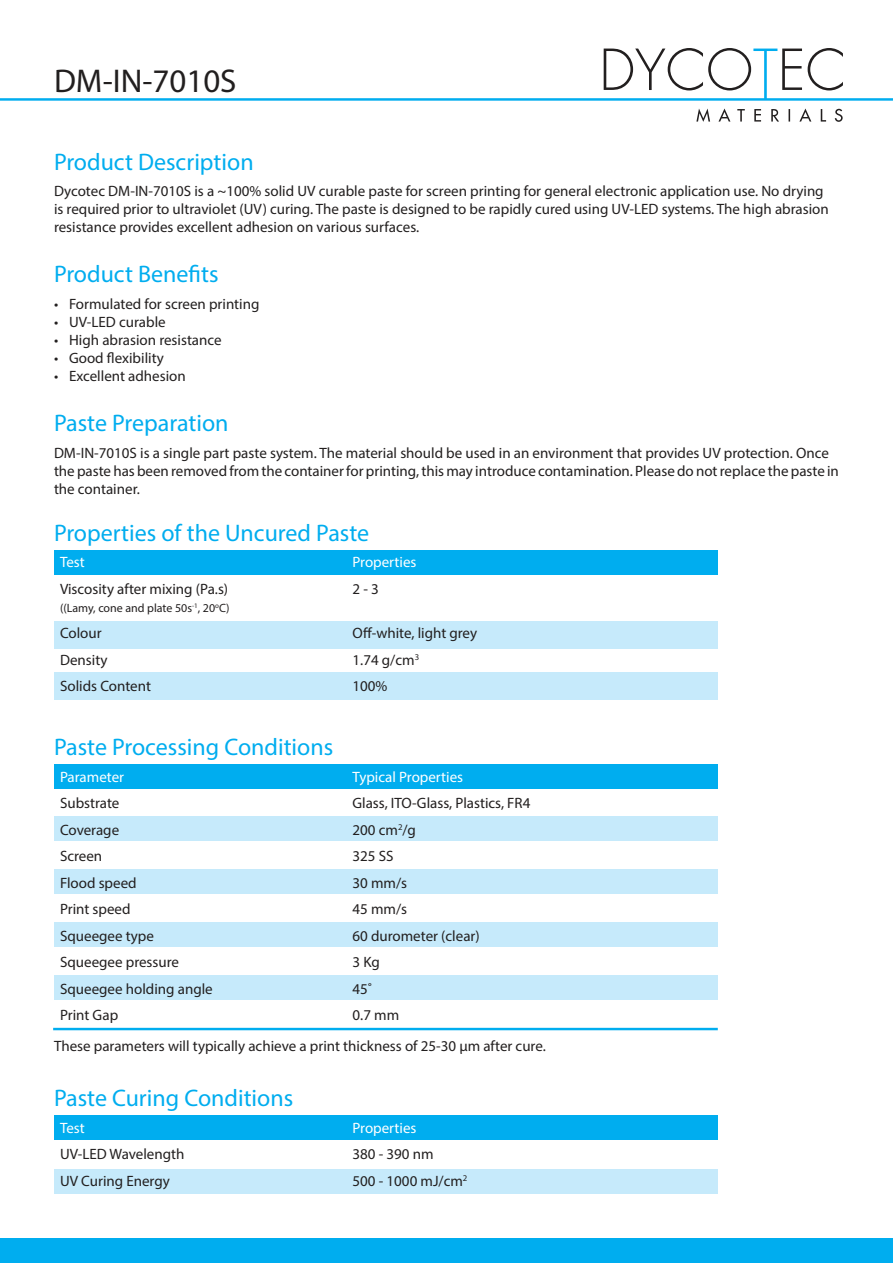
<style>
.page{position:relative;width:893px;height:1263px;background:#fff}
.page>*{position:absolute;margin:0;border:0;box-sizing:border-box;transform-origin:0 0}
.t1{font:33px "Myriad Pro";color:#221f1f}
.t2{font:24px "Myriad Pro";color:#00adef}
.t3{font:15px/18px "Myriad Pro";color:#221f1f}
.t4{font:15px "Myriad Pro";color:#fff}
.t5{font:12px "Myriad Pro";color:#221f1f}
</style>
<div class="page">
<div style="left:55px;top:672px;width:663px;height:27px;background:#c6eafb"></div>
<div style="left:54px;top:764px;width:664px;height:25px;background:#00adef"></div>
<div style="left:54px;top:1115px;width:664px;height:25px;background:#00adef"></div>
<div style="left:54px;top:816px;width:664px;height:25px;background:#c6eafb"></div>
<div style="left:54px;top:1169px;width:664px;height:25px;background:#c6eafb"></div>
<div style="left:54px;top:975px;width:664px;height:24px;background:#c6eafb"></div>
<div style="left:54px;top:869px;width:664px;height:25px;background:#c6eafb"></div>
<div style="left:54px;top:922px;width:664px;height:25px;background:#c6eafb"></div>
<div style="left:54px;top:550px;width:664px;height:25px;background:#00adef"></div>
<div style="left:0;top:1238px;width:893px;height:25px;background:#00adef"></div>
<div style="left:54px;top:621px;width:664px;height:28px;background:#c6eafb"></div>
<hr style="left:0;top:98px;width:893px;height:3px;background:#00adef">
<svg style="left:696px;top:109px;width:147px;height:13px"></svg>
<svg style="left:604px;top:48px;width:239px;height:51px"></svg>
<hr style="left:53px;top:1028px;width:665px;height:2px;background:#00adef">
<h1 class="t1" style="left:54px;top:68px;width:184px">DM-IN-7010S</h1>
<h2 class="t2" style="left:54px;top:152px;width:201px">Product Description</h2>
<p class="t3" style="left:54px;top:183px;width:776px">Dycotec DM-IN-7010S is a ~100% solid UV curable paste for screen printing for general electronic application use. No drying is required prior to ultraviolet (UV) curing. The paste is designed to be rapidly cured using UV-LED systems. The high abrasion resistance provides excellent adhesion on various surfaces.</p>
<h2 class="t2" style="left:54px;top:265px;width:166px">Product Benefits</h2>
<p class="t3" style="left:54px;top:296px;width:207px">• Formulated for screen printing</p>
<p class="t3" style="left:54px;top:314px;width:113px">• UV-LED curable</p>
<p class="t3" style="left:54px;top:332px;width:169px">• High abrasion resistance</p>
<p class="t3" style="left:54px;top:350px;width:111px">• Good flexibility</p>
<p class="t3" style="left:54px;top:368px;width:133px">• Excellent adhesion</p>
<h2 class="t2" style="left:54px;top:414px;width:176px">Paste Preparation</h2>
<p class="t3" style="left:54px;top:445px;width:786px">DM-IN-7010S is a single part paste system. The material should be used in an environment that provides UV protection. Once the paste has been removed from the container for printing, this may introduce contamination. Please do not replace the paste in the container.</p>
<h2 class="t2" style="left:54px;top:523px;width:317px">Properties of the Uncured Paste</h2>
<p class="t4" style="left:60px;top:556px;width:26px">Test</p>
<p class="t4" style="left:353px;top:556px;width:65px">Properties</p>
<p class="t3" style="left:60px;top:581px;width:170px">Viscosity after mixing (Pa.s)</p>
<p class="t3" style="left:352px;top:581px;width:28px">2 - 3</p>
<p class="t5" style="left:60px;top:603px;width:171px">((Lamy, cone and plate 50s<sup>-1</sup>, 20<sup>o</sup>C)</p>
<p class="t3" style="left:60px;top:625px;width:43px">Colour</p>
<p class="t3" style="left:353px;top:625px;width:126px">Off-white, light grey</p>
<p class="t3" style="left:60px;top:652px;width:49px">Density</p>
<p class="t3" style="left:353px;top:652px;width:68px">1.74 g/cm<sup>3</sup></p>
<p class="t3" style="left:60px;top:678px;width:93px">Solids Content</p>
<p class="t3" style="left:352px;top:678px;width:36px">100%</p>
<h2 class="t2" style="left:54px;top:738px;width:281px">Paste Processing Conditions</h2>
<p class="t4" style="left:60px;top:771px;width:66px">Parameter</p>
<p class="t4" style="left:352px;top:771px;width:112px">Typical Properties</p>
<p class="t3" style="left:60px;top:795px;width:61px">Substrate</p>
<p class="t3" style="left:352px;top:795px;width:179px">Glass, ITO-Glass, Plastics, FR4</p>
<p class="t3" style="left:60px;top:822px;width:61px">Coverage</p>
<p class="t3" style="left:353px;top:822px;width:65px">200 cm<sup>2</sup>/g</p>
<p class="t3" style="left:60px;top:848px;width:44px">Screen</p>
<p class="t3" style="left:352px;top:848px;width:43px">325 SS</p>
<p class="t3" style="left:60px;top:875px;width:78px">Flood speed</p>
<p class="t3" style="left:352px;top:875px;width:56px">30 mm/s</p>
<p class="t3" style="left:60px;top:901px;width:72px">Print speed</p>
<p class="t3" style="left:352px;top:901px;width:56px">45 mm/s</p>
<p class="t3" style="left:60px;top:928px;width:96px">Squeegee type</p>
<p class="t3" style="left:352px;top:928px;width:129px">60 durometer (clear)</p>
<p class="t3" style="left:60px;top:954px;width:121px">Squeegee pressure</p>
<p class="t3" style="left:352px;top:954px;width:29px">3 Kg</p>
<p class="t3" style="left:60px;top:981px;width:154px">Squeegee holding angle</p>
<p class="t3" style="left:352px;top:981px;width:21px">45˚</p>
<p class="t3" style="left:60px;top:1007px;width:60px">Print Gap</p>
<p class="t3" style="left:54px;top:1001px;width:493px;line-height:30.8px;text-indent:299px">0.7 mm<br>These parameters will typically achieve a print thickness of 25-30 µm after cure.</p>
<h2 class="t2" style="left:54px;top:1089px;width:241px">Paste Curing Conditions</h2>
<p class="t4" style="left:60px;top:1122px;width:26px">Test</p>
<p class="t4" style="left:353px;top:1122px;width:65px">Properties</p>
<p class="t3" style="left:60px;top:1146px;width:126px">UV-LED Wavelength</p>
<p class="t3" style="left:353px;top:1146px;width:83px">380 - 390 nm</p>
<p class="t3" style="left:60px;top:1173px;width:111px">UV Curing Energy</p>
<p class="t3" style="left:353px;top:1173px;width:116px">500 - 1000 mJ/cm<sup>2</sup></p>
</div>
